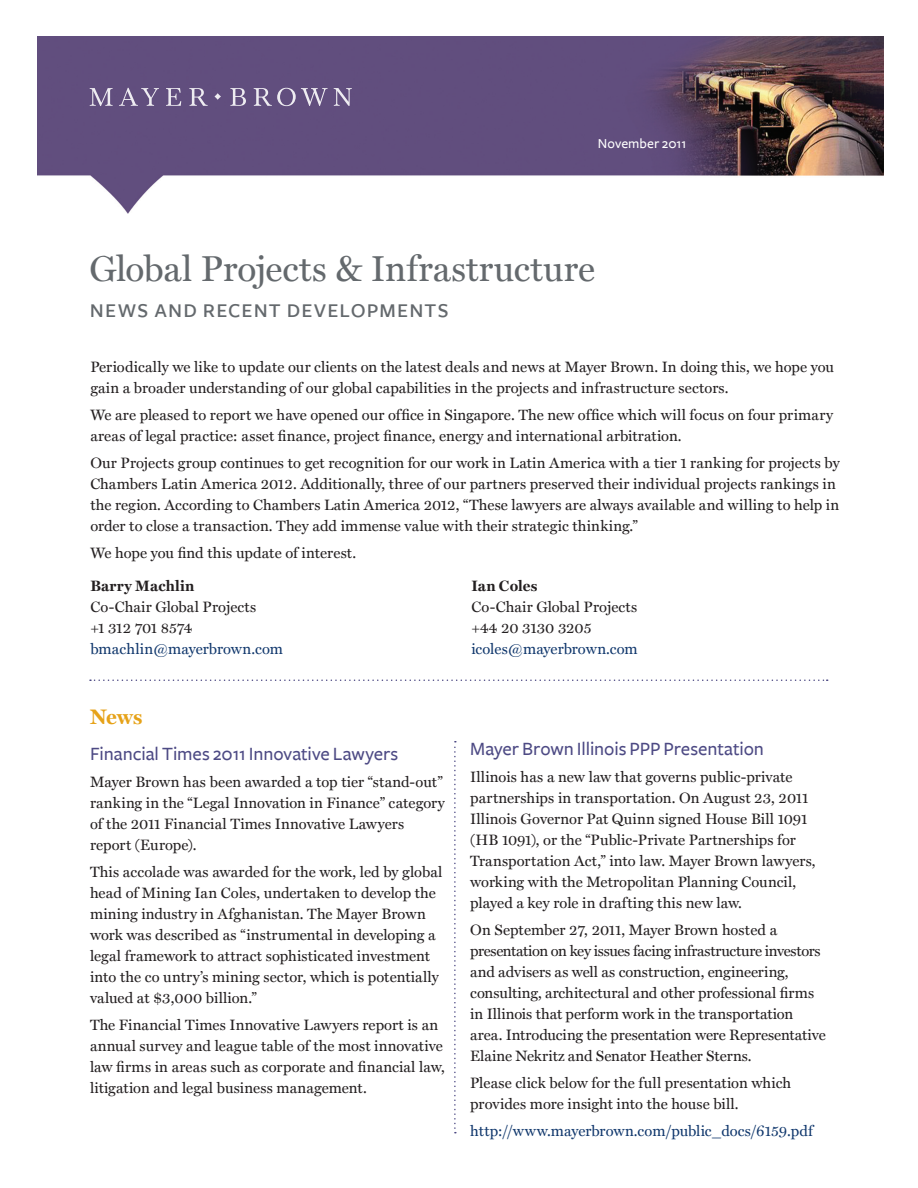
<style>
.page{position:relative;width:918px;height:1188px;background:#fff}
.page>*{position:absolute;margin:0;border:0;box-sizing:border-box;transform-origin:0 0}
.Head{font:36px "Miller Text";color:#64696d}
.SubTitle_1{font:27px "Freight Sans Medium SC";letter-spacing:.015em;color:#64696d}
.Section_Head{font:700 21px "Miller Text";color:#e6a218}
.Subhead_L1{font:500 19.5px "Freight Sans";letter-spacing:-.005em;color:#4d4a84}
.Body_copy{font:15px/21px "Miller Text";letter-spacing:.005em;color:#231f20}
.Body_copy-2{font:15px "Miller Text";color:#11386d}
.Body_copy-3{font:700 15px "Miller Text";letter-spacing:.02em;color:#231f20}
.Body_copy-4{font:15px "Miller Text";letter-spacing:-.015em;color:#231f20}
.Subhead_L1-2{font:500 14.25px "Freight Sans";letter-spacing:.005em;color:#fff}
</style>
<div class="page">
<img style="left:37px;top:37px;width:846px;height:177px">
<svg style="left:90px;top:88px;width:263px;height:21px;background:#7b6c93"></svg>
<svg style="left:90px;top:680px;width:738px;height:1px"></svg>
<svg style="left:454px;top:741px;width:2px;height:392px"></svg>
<p class="Subhead_L1-2" style="left:598px;top:136px;width:90px">November 2011</p>
<p class="Head" style="left:90px;top:247px;width:507px">Global Projects &amp; Infrastructure</p>
<p class="SubTitle_1" style="left:90px;top:293px;width:361px">news and recent developments</p>
<p class="Body_copy" style="left:90px;top:356px;width:745px">Periodically we like to update our clients on the latest deals and news at Mayer Brown. In doing this, we hope you gain a broader understanding of our global capabilities in the projects and infrastructure sectors.</p>
<p class="Body_copy" style="left:90px;top:404px;width:744px">We are pleased to report we have opened our office in Singapore. The new office which will focus on four primary areas of legal practice: asset finance, project finance, energy and international arbitration.</p>
<p class="Body_copy" style="left:90px;top:452px;width:751px">Our Projects group continues to get recognition for our work in Latin America with a tier 1 ranking for projects by Chambers Latin America 2012. Additionally, three of our partners preserved their individual projects rankings in the region. According to Chambers Latin America 2012, “These lawyers are always available and willing to help in order to close a transaction. They add immense value with their strategic thinking.”</p>
<p class="Body_copy" style="left:90px;top:542px;width:267px">We hope you find this update of interest.</p>
<p class="Body_copy-3" style="left:90px;top:577px;width:106px">Barry Machlin</p>
<p class="Body_copy-3" style="left:471px;top:577px;width:68px">Ian Coles</p>
<p class="Body_copy" style="left:90px;top:596px;width:168px">Co-Chair Global Projects</p>
<p class="Body_copy" style="left:471px;top:596px;width:168px">Co-Chair Global Projects</p>
<p class="Body_copy-4" style="left:90px;top:619px;width:103px">+1 312 701 8574</p>
<p class="Body_copy" style="left:471px;top:617px;width:122px">+44 20 3130 3205</p>
<p class="Body_copy-2" style="left:90px;top:640px;width:194px">bmachlin@mayerbrown.com</p>
<p class="Body_copy-2" style="left:471px;top:640px;width:168px">icoles@mayerbrown.com</p>
<p class="Section_Head" style="left:90px;top:704px;width:54px">News</p>
<p class="Subhead_L1" style="left:90px;top:743px;width:310px">Financial Times 2011 Innovative Lawyers</p>
<p class="Body_copy" style="left:90px;top:771px;width:356px">Mayer Brown has been awarded a top tier “stand-out” ranking in the “Legal Innovation in Finance” category of the 2011 Financial Times Innovative Lawyers report (Europe).</p>
<p class="Body_copy" style="left:90px;top:861px;width:354px">This accolade was awarded for the work, led by global head of Mining Ian Coles, undertaken to develop the mining industry in Afghanistan. The Mayer Brown work was described as “instrumental in developing a legal framework to attract sophisticated investment into the co untry’s mining sector, which is potentially valued at $3,000 billion.”</p>
<p class="Body_copy" style="left:90px;top:1014px;width:356px">The Financial Times Innovative Lawyers report is an annual survey and league table of the most innovative law firms in areas such as corporate and financial law, litigation and legal business management.</p>
<p class="Subhead_L1" style="left:470px;top:738px;width:295px">Mayer Brown Illinois PPP Presentation</p>
<p class="Body_copy" style="left:470px;top:766px;width:347px">Illinois has a new law that governs public-private partnerships in transportation. On August 23, 2011<br>Illinois Governor Pat Quinn signed House Bill 1091 (HB 1091), or the “Public-Private Partnerships for Transportation Act,” into law. Mayer Brown lawyers, working with the Metropolitan Planning Council, played a key role in drafting this new law.</p>
<p class="Body_copy" style="left:470px;top:919px;width:357px">On September 27, 2011, Mayer Brown hosted a presentation on key issues facing infrastructure investors and advisers as well as construction, engineering, consulting, architectural and other professional firms in Illinois that perform work in the transportation area. Introducing the presentation were Representative Elaine Nekritz and Senator Heather Sterns.</p>
<p class="Body_copy" style="left:470px;top:1072px;width:323px">Please click below for the full presentation which provides more insight into the house bill.</p>
<p class="Body_copy-2" style="left:470px;top:1122px;width:344px">http://www.mayerbrown.com/public_docs/6159.pdf</p>
</div>
